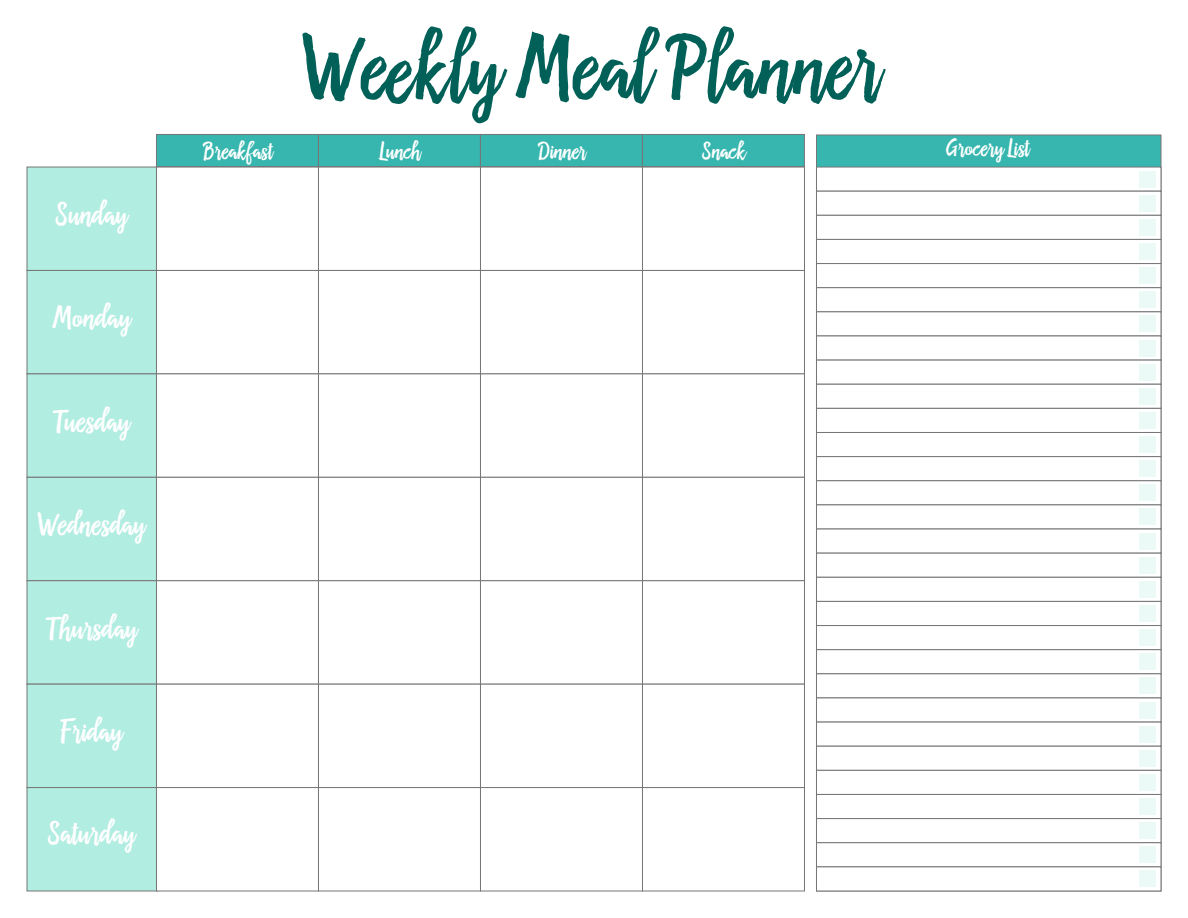
<style>
.page{position:relative;width:1188px;height:918px;background:#fff}
.page>*{position:absolute;margin:0;border:0;box-sizing:border-box;transform-origin:0 0}
.t1{font:136.95px "Carolinea";color:#016057}
.t2{font:48px/103.2px "Carolinea";color:#fff;text-align:center}
.t3{font:36px "Carolinea";color:#fff}
</style>
<div class="page">
<div style="left:816px;top:135px;width:345px;height:756px;background:#36b6ae;border:1px solid #767676"></div>
<div style="left:27px;top:167px;width:131px;height:104px;background:#b2ede2;border:1px solid #767676"></div>
<div style="left:27px;top:270px;width:131px;height:104px;background:#b2ede2;border:1px solid #767676"></div>
<div style="left:27px;top:374px;width:131px;height:103px;background:#b2ede2"></div>
<div style="left:27px;top:477px;width:131px;height:104px;background:#b2ede2;border:1px solid #767676"></div>
<div style="left:27px;top:581px;width:131px;height:103px;background:#b2ede2;border:1px solid #767676"></div>
<div style="left:27px;top:684px;width:131px;height:104px;background:#b2ede2;border:1px solid #767676"></div>
<div style="left:27px;top:787px;width:131px;height:104px;background:#b2ede2;border:1px solid #767676"></div>
<div style="left:156px;top:167px;width:163px;height:104px;background:#fff"></div>
<div style="left:642px;top:167px;width:163px;height:104px;background:#fff;border:1px solid #767676"></div>
<div style="left:156px;top:270px;width:163px;height:104px;background:#fff;border:1px solid #767676"></div>
<div style="left:318px;top:270px;width:163px;height:104px;background:#fff;border:1px solid #767676"></div>
<div style="left:480px;top:270px;width:163px;height:104px;background:#fff;border:1px solid #767676"></div>
<div style="left:642px;top:270px;width:163px;height:104px;background:#fff;border:1px solid #767676"></div>
<div style="left:156px;top:374px;width:163px;height:103px;background:#fff"></div>
<div style="left:642px;top:374px;width:163px;height:103px;background:#fff;border:1px solid #767676"></div>
<div style="left:156px;top:477px;width:163px;height:104px;background:#fff;border:1px solid #767676"></div>
<div style="left:318px;top:477px;width:163px;height:104px;background:#fff;border:1px solid #767676"></div>
<div style="left:480px;top:477px;width:163px;height:104px;background:#fff;border:1px solid #767676"></div>
<div style="left:642px;top:477px;width:163px;height:104px;background:#fff;border:1px solid #767676"></div>
<div style="left:156px;top:581px;width:163px;height:103px;background:#fff;border:1px solid #767676"></div>
<div style="left:318px;top:581px;width:163px;height:103px;background:#fff;border:1px solid #767676"></div>
<div style="left:480px;top:581px;width:163px;height:103px;background:#fff;border:1px solid #767676"></div>
<div style="left:642px;top:581px;width:163px;height:103px;background:#fff;border:1px solid #767676"></div>
<div style="left:156px;top:684px;width:163px;height:104px;background:#fff;border:1px solid #767676"></div>
<div style="left:318px;top:684px;width:163px;height:104px;background:#fff;border:1px solid #767676"></div>
<div style="left:480px;top:684px;width:163px;height:104px;background:#fff;border:1px solid #767676"></div>
<div style="left:642px;top:684px;width:163px;height:104px;background:#fff;border:1px solid #767676"></div>
<div style="left:156px;top:787px;width:163px;height:104px;background:#fff;border:1px solid #767676"></div>
<div style="left:318px;top:787px;width:163px;height:104px;background:#fff;border:1px solid #767676"></div>
<div style="left:480px;top:787px;width:163px;height:104px;background:#fff;border:1px solid #767676"></div>
<div style="left:642px;top:787px;width:163px;height:104px;background:#fff;border:1px solid #767676"></div>
<div style="left:156px;top:134px;width:163px;height:33px;background:#36b6ae;border:1px solid #767676"></div>
<div style="left:318px;top:134px;width:163px;height:33px;background:#36b6ae;border:1px solid #767676"></div>
<div style="left:480px;top:134px;width:163px;height:33px;background:#36b6ae;border:1px solid #767676"></div>
<div style="left:642px;top:134px;width:163px;height:33px;background:#36b6ae;border:1px solid #767676"></div>
<div style="left:816px;top:167px;width:345px;height:24px;background:#fff"></div>
<div style="left:816px;top:191px;width:345px;height:24px;background:#fff;border:1px solid #767676"></div>
<div style="left:816px;top:215px;width:345px;height:25px;background:#fff;border:1px solid #767676"></div>
<div style="left:816px;top:239px;width:345px;height:25px;background:#fff;border:1px solid #767676"></div>
<div style="left:816px;top:263px;width:345px;height:25px;background:#fff;border:1px solid #767676"></div>
<div style="left:816px;top:288px;width:345px;height:24px;background:#fff;border:1px solid #767676"></div>
<div style="left:816px;top:312px;width:345px;height:24px;background:#fff;border:1px solid #767676"></div>
<div style="left:816px;top:336px;width:345px;height:24px;background:#fff;border:1px solid #767676"></div>
<div style="left:816px;top:360px;width:345px;height:24px;background:#fff;border:1px solid #767676"></div>
<div style="left:816px;top:384px;width:345px;height:25px;background:#fff;border:1px solid #767676"></div>
<div style="left:816px;top:408px;width:345px;height:25px;background:#fff;border:1px solid #767676"></div>
<div style="left:816px;top:432px;width:345px;height:25px;background:#fff;border:1px solid #767676"></div>
<div style="left:816px;top:456px;width:345px;height:25px;background:#fff;border:1px solid #767676"></div>
<div style="left:816px;top:481px;width:345px;height:24px;background:#fff;border:1px solid #767676"></div>
<div style="left:816px;top:505px;width:345px;height:24px;background:#fff;border:1px solid #767676"></div>
<div style="left:816px;top:529px;width:345px;height:24px;background:#fff;border:1px solid #767676"></div>
<div style="left:816px;top:553px;width:345px;height:24px;background:#fff;border:1px solid #767676"></div>
<div style="left:816px;top:577px;width:345px;height:25px;background:#fff;border:1px solid #767676"></div>
<div style="left:816px;top:601px;width:345px;height:25px;background:#fff;border:1px solid #767676"></div>
<div style="left:816px;top:625px;width:345px;height:25px;background:#fff;border:1px solid #767676"></div>
<div style="left:816px;top:649px;width:345px;height:25px;background:#fff;border:1px solid #767676"></div>
<div style="left:816px;top:674px;width:345px;height:24px;background:#fff;border:1px solid #767676"></div>
<div style="left:816px;top:698px;width:345px;height:24px;background:#fff;border:1px solid #767676"></div>
<div style="left:816px;top:722px;width:345px;height:24px;background:#fff;border:1px solid #767676"></div>
<div style="left:816px;top:746px;width:345px;height:25px;background:#fff;border:1px solid #767676"></div>
<div style="left:816px;top:770px;width:345px;height:25px;background:#fff;border:1px solid #767676"></div>
<div style="left:816px;top:794px;width:345px;height:25px;background:#fff;border:1px solid #767676"></div>
<div style="left:816px;top:818px;width:345px;height:25px;background:#fff;border:1px solid #767676"></div>
<div style="left:816px;top:843px;width:345px;height:24px;background:#fff;border:1px solid #767676"></div>
<div style="left:816px;top:867px;width:345px;height:24px;background:#fff"></div>
<div style="left:1140px;top:171px;width:16px;height:16px;background:#ebfaf7"></div>
<div style="left:1140px;top:195px;width:16px;height:16px;background:#ebfaf7"></div>
<div style="left:1140px;top:219px;width:16px;height:16px;background:#ebfaf7"></div>
<div style="left:1140px;top:243px;width:16px;height:17px;background:#ebfaf7"></div>
<div style="left:1140px;top:268px;width:16px;height:16px;background:#ebfaf7"></div>
<div style="left:1140px;top:292px;width:16px;height:16px;background:#ebfaf7"></div>
<div style="left:1140px;top:316px;width:16px;height:16px;background:#ebfaf7"></div>
<div style="left:1140px;top:340px;width:16px;height:16px;background:#ebfaf7"></div>
<div style="left:1140px;top:364px;width:16px;height:16px;background:#ebfaf7"></div>
<div style="left:1140px;top:388px;width:16px;height:16px;background:#ebfaf7"></div>
<div style="left:1140px;top:412px;width:16px;height:17px;background:#ebfaf7"></div>
<div style="left:1140px;top:436px;width:16px;height:17px;background:#ebfaf7"></div>
<div style="left:1140px;top:461px;width:16px;height:16px;background:#ebfaf7"></div>
<div style="left:1140px;top:485px;width:16px;height:16px;background:#ebfaf7"></div>
<div style="left:1140px;top:509px;width:16px;height:16px;background:#ebfaf7"></div>
<div style="left:1140px;top:533px;width:16px;height:16px;background:#ebfaf7"></div>
<div style="left:1140px;top:557px;width:16px;height:16px;background:#ebfaf7"></div>
<div style="left:1140px;top:581px;width:16px;height:16px;background:#ebfaf7"></div>
<div style="left:1140px;top:605px;width:16px;height:17px;background:#ebfaf7"></div>
<div style="left:1140px;top:630px;width:16px;height:16px;background:#ebfaf7"></div>
<div style="left:1140px;top:654px;width:16px;height:16px;background:#ebfaf7"></div>
<div style="left:1140px;top:678px;width:16px;height:16px;background:#ebfaf7"></div>
<div style="left:1140px;top:702px;width:16px;height:16px;background:#ebfaf7"></div>
<div style="left:1140px;top:726px;width:16px;height:16px;background:#ebfaf7"></div>
<div style="left:1140px;top:750px;width:16px;height:16px;background:#ebfaf7"></div>
<div style="left:1140px;top:774px;width:16px;height:17px;background:#ebfaf7"></div>
<div style="left:1140px;top:798px;width:16px;height:17px;background:#ebfaf7"></div>
<div style="left:1140px;top:823px;width:16px;height:16px;background:#ebfaf7"></div>
<div style="left:1140px;top:847px;width:16px;height:16px;background:#ebfaf7"></div>
<div style="left:1140px;top:871px;width:16px;height:16px;background:#ebfaf7"></div>
<p class="t2" style="left:39px;top:163px;width:109px">Sunday<br>Monday<br>Tuesday<br>Wednesday<br>Thursday<br>Friday<br>Saturday</p>
<h1 class="t1" style="left:305px;top:10px;width:579px">Weekly Meal Planner</h1>
<p class="t3" style="left:204px;top:136px;width:71px">Breakfast</p>
<p class="t3" style="left:380px;top:136px;width:43px">Lunch</p>
<p class="t3" style="left:539px;top:136px;width:49px">Dinner</p>
<p class="t3" style="left:703px;top:136px;width:45px">Snack</p>
<p class="t3" style="left:947px;top:133px;width:85px">Grocery List</p>
</div>
